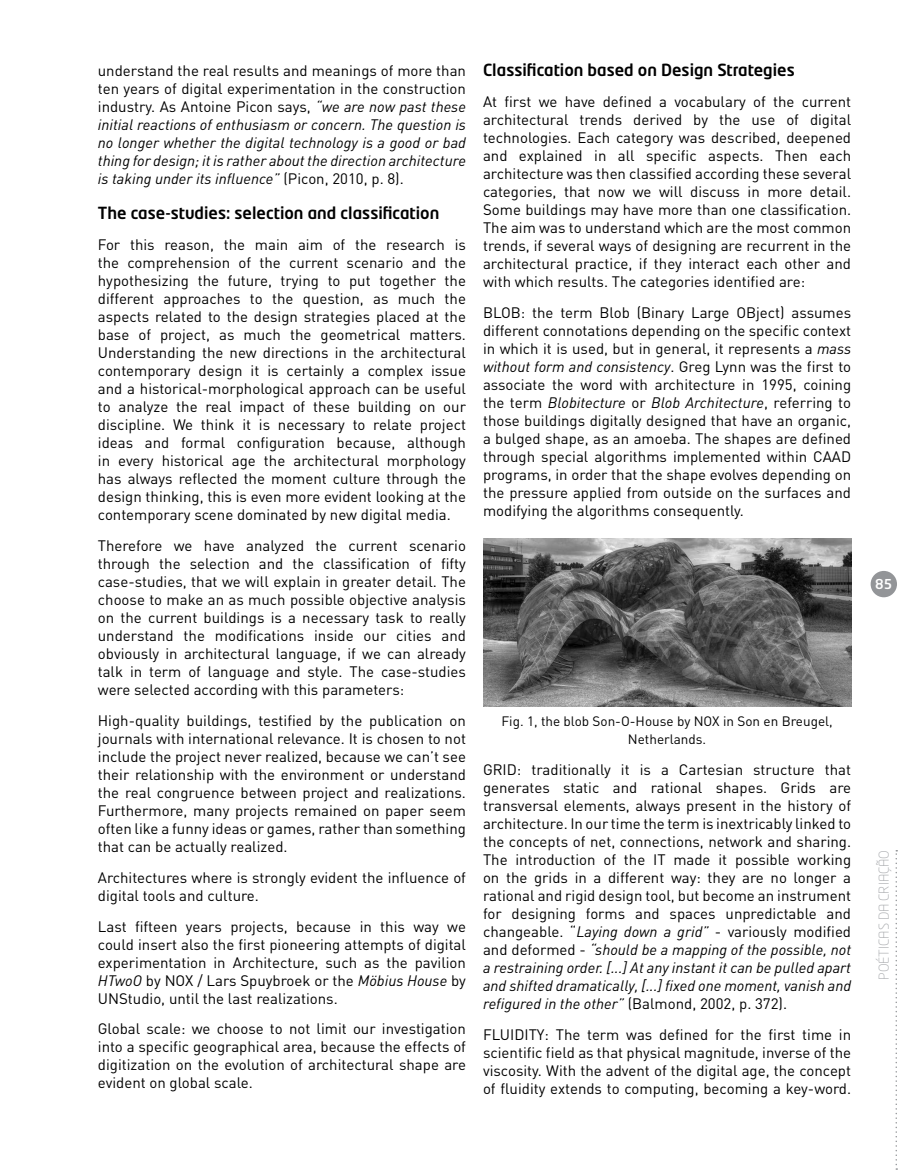
<style>
.page{position:relative;width:915px;height:1170px;background:#fff}
.page>*{position:absolute;margin:0;border:0;box-sizing:border-box;transform-origin:0 0}
.t1{font:500 16.5px "Neo Tech Std";color:#000}
.t2{font:15px/18px "DIN";color:#000;text-align:justify}
.t3{font:italic 15px/18px "DIN";color:#000;text-align:justify}
.t4{font:13.5px/18px "DIN";color:#000;text-align:center}
.t5{font:300 13.5px "Neo Tech Std";color:#a7a9ac}
.t6{font:500 13.5px "Neo Tech Std";color:#fff}
.s1{font-style:normal}
.s2{font-style:italic}
</style>
<div class="page">
<div style="left:870px;top:571px;width:26px;height:26px;background:#939598;border-radius:50%"></div>
<svg style="left:895px;top:850px;width:1px;height:319px"></svg>
<img style="left:483px;top:538px;width:367px;height:168px">
<p class="t3" style="left:98px;top:61px;width:369px"><span class="s1">understand the real results and meanings of more than ten years of digital experimentation in the construction industry. As Antoine Picon says,</span> “we are now past these initial reactions of enthusiasm or concern. The question is no longer whether the digital technology is a good or bad thing for design; it is rather about the direction architecture is taking under its influence” <span class="s1">(Picon, 2010, p. 8).</span></p>
<p class="t1" style="left:98px;top:203px;width:343px">The case-studies: selection and classification</p>
<p class="t2" style="left:98px;top:235px;width:369px">For this reason, the main aim of the research is the comprehension of the current scenario and the hypothesizing the future, trying to put together the different approaches to the question, as much the aspects related to the design strategies placed at the base of project, as much the geometrical matters.<br>Understanding the new directions in the architectural contemporary design it is certainly a complex issue and a historical-morphological approach can be useful to analyze the real impact of these building on our discipline. We think it is necessary to relate project ideas and formal configuration because, although in every historical age the architectural morphology has always reflected the moment culture through the design thinking, this is even more evident looking at the contemporary scene dominated by new digital media.</p>
<p class="t2" style="left:98px;top:536px;width:369px">Therefore we have analyzed the current scenario through the selection and the classification of fifty case-studies, that we will explain in greater detail. The choose to make an as much possible objective analysis on the current buildings is a necessary task to really understand the modifications inside our cities and obviously in architectural language, if we can already talk in term of language and style. The case-studies were selected according with this parameters:</p>
<p class="t2" style="left:98px;top:711px;width:369px">High-quality buildings, testified by the publication on journals with international relevance. It is chosen to not include the project never realized, because we can’t see their relationship with the environment or understand the real congruence between project and realizations.<br>Furthermore, many projects remained on paper seem often like a funny ideas or games, rather than something that can be actually realized.</p>
<p class="t2" style="left:98px;top:868px;width:369px">Architectures where is strongly evident the influence of digital tools and culture.</p>
<p class="t2" style="left:98px;top:916px;width:369px">Last fifteen years projects, because in this way we could insert also the first pioneering attempts of digital experimentation in Architecture, such as the pavilion <span class="s2">HTwoO</span> by NOX / Lars Spuybroek or the <span class="s2">Möbius House</span> by UNStudio, until the last realizations.</p>
<p class="t2" style="left:98px;top:1019px;width:369px">Global scale: we choose to not limit our investigation into a specific geographical area, because the effects of digitization on the evolution of architectural shape are evident on global scale.</p>
<p class="t1" style="left:483px;top:60px;width:313px">Classification based on Design Strategies</p>
<p class="t2" style="left:483px;top:92px;width:369px">At first we have defined a vocabulary of the current architectural trends derived by the use of digital technologies. Each category was described, deepened and explained in all specific aspects. Then each architecture was then classified according these several categories, that now we will discuss in more detail.<br>Some buildings may have more than one classification.<br>The aim was to understand which are the most common trends, if several ways of designing are recurrent in the architectural practice, if they interact each other and with which results. The categories identified are:</p>
<p class="t2" style="left:483px;top:303px;width:369px">BLOB: the term Blob (Binary Large OBject) assumes different connotations depending on the specific context in which it is used, but in general, it represents a <span class="s2">mass without form and consistency</span>. Greg Lynn was the first to associate the word with architecture in 1995, coining the term <span class="s2">Blobitecture</span> or <span class="s2">Blob Architecture</span>, referring to those buildings digitally designed that have an organic, a bulged shape, as an amoeba. The shapes are defined through special algorithms implemented within CAAD programs, in order that the shape evolves depending on the pressure applied from outside on the surfaces and modifying the algorithms consequently.</p>
<p class="t4" style="left:501px;top:712px;width:333px">Fig. 1, the blob Son-O-House by NOX in Son en Breugel,<br>Netherlands.</p>
<p class="t2" style="left:483px;top:760px;width:369px">GRID: traditionally it is a Cartesian structure that generates static and rational shapes. Grids are transversal elements, always present in the history of architecture. In our time the term is inextricably linked to the concepts of net, connections, network and sharing.<br>The introduction of the IT made it possible working on the grids in a different way: they are no longer a rational and rigid design tool, but become an instrument for designing forms and spaces unpredictable and changeable. “<span class="s2">Laying down a grid”</span> - variously modified and deformed - <span class="s2">“should be a mapping of the possible, not a restraining order. [...] At any instant it can be pulled apart and shifted dramatically, [...] fixed one moment, vanish and refigured in the other”</span> (Balmond, 2002, p. 372).</p>
<p class="t2" style="left:483px;top:1025px;width:369px">FLUIDITY: The term was defined for the first time in scientific field as that physical magnitude, inverse of the viscosity. With the advent of the digital age, the concept of fluidity extends to computing, becoming a key-word.</p>
<p class="t6" style="left:875px;top:575px;width:19px">85</p>
<p class="t5" style="left:875px;top:979px;width:131px;rotate:-90deg">POÉTICAS DA CRIAÇÃO</p>
</div>
